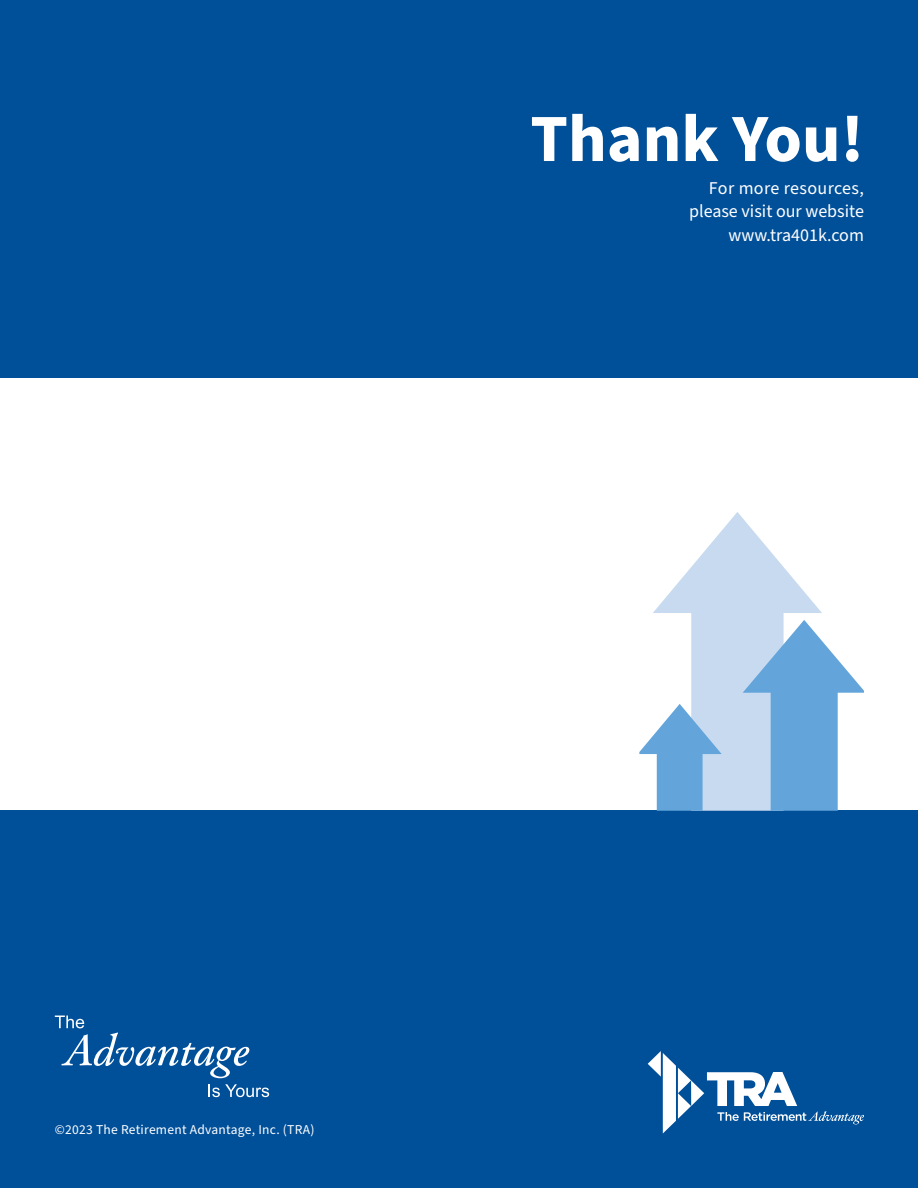
<style>
.page{position:relative;width:918px;height:1188px;background:#fff}
.page>*{position:absolute;margin:0;border:0;box-sizing:border-box;transform-origin:0 0}
.t1{font:700 67.5px "Source Sans Pro";color:#fff}
.t2{font:18px/24px "Source Sans Pro";color:#fff;text-align:right}
.t3{font:13.5px "Source Sans Pro";letter-spacing:.02em;color:#fff}
</style>
<div class="page">
<div style="left:0;top:811px;width:918px;height:377px;background:#004f99"></div>
<div style="left:0;top:0;width:918px;height:378px;background:#004f99"></div>
<svg style="left:653px;top:512px;width:169px;height:299px;fill:#c7daf0"></svg>
<svg style="left:743px;top:620px;width:121px;height:191px"></svg>
<svg style="left:639px;top:704px;width:83px;height:107px"></svg>
<svg style="left:55px;top:1016px;width:194px;height:62px"></svg>
<svg style="left:208px;top:1084px;width:61px;height:13px"></svg>
<svg style="left:648px;top:1051px;width:216px;height:83px"></svg>
<h1 class="t1" style="left:530px;top:93px;width:335px">Thank You!</h1>
<p class="t2" style="left:689px;top:176px;width:176px">For more resources, please visit our website www.tra401k.com</p>
<p class="t3" style="left:55px;top:1120px;width:261px">©2023 The Retirement Advantage, Inc. (TRA)</p>
</div>
